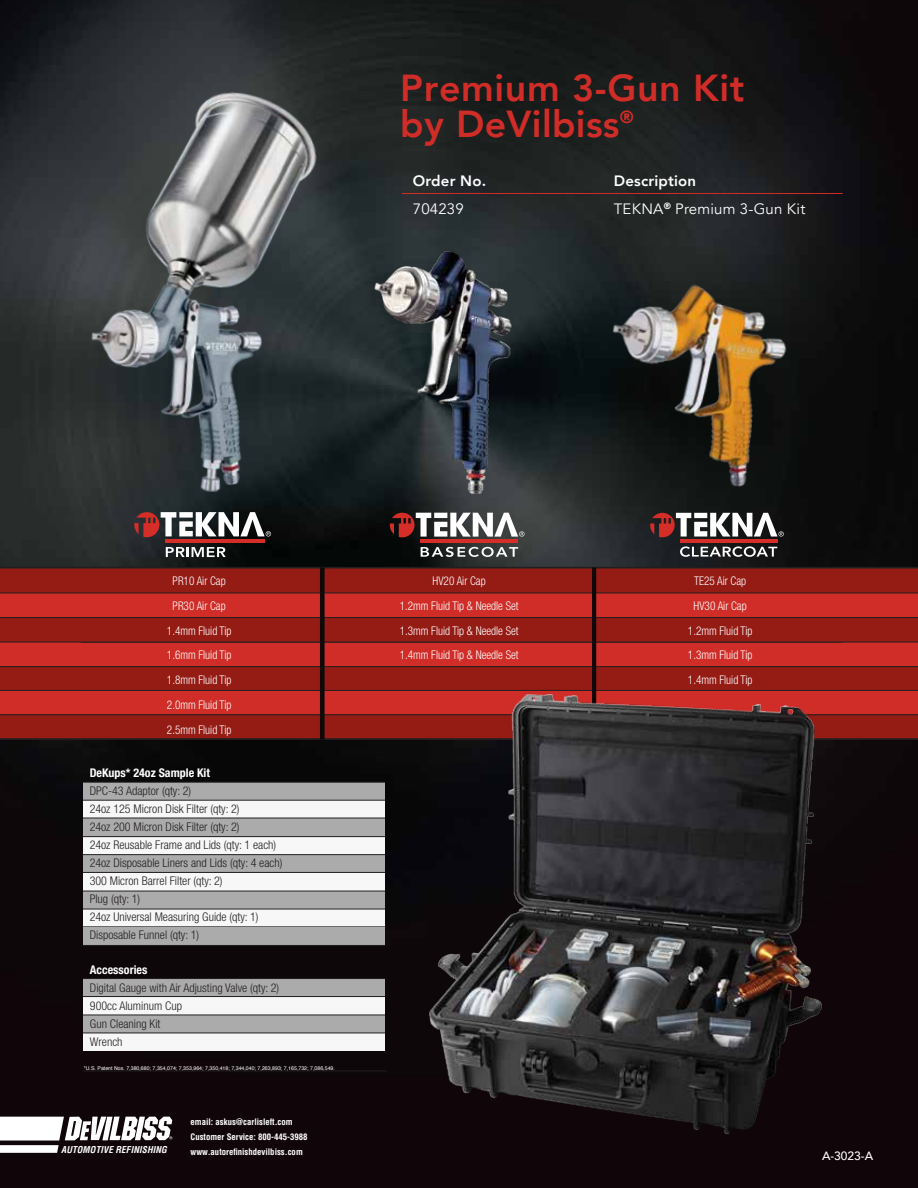
<style>
.page{position:relative;width:918px;height:1188px;background:#fff}
.page>*{position:absolute;margin:0;border:0;box-sizing:border-box;transform-origin:0 0}
.t1{font:800 37.5px/36.9px "Avenir";letter-spacing:.015em;color:#d02d28}
.t2{font:15px "Avenir";letter-spacing:.01em;color:#fff}
.t3{font:800 15px "Avenir";letter-spacing:.01em;color:#fff}
.t4{font:300 condensed 12px/18px "Helvetica Neue";color:#231f20}
.t5{font:300 condensed 12px/24.8px "Helvetica Neue";color:#fff;scale:.93 1}
.t6{font:700 condensed 12px "Helvetica Neue";color:#fff}
.t7{font:500 12px "Avenir";color:#fff}
.t8{font:italic 700 condensed 9.3px "Helvetica";letter-spacing:.01em;color:#fff}
.t9{font:700 condensed 8.7px/14.5px "Helvetica";color:#fff}
.t10{font:5.25px "Helvetica";color:#fff}
</style>
<div class="page">
<img style="left:0;top:0;width:918px;height:1188px">
<div style="left:0;top:568px;width:918px;height:170px;background:#d02d28"></div>
<svg style="left:0;top:1117px;width:172px;height:36px"></svg>
<hr style="left:83px;top:1071px;width:304px;height:1px;background:#231f20">
<hr style="left:165px;top:540px;width:100px;height:3px;background:#d52d27">
<svg style="left:134px;top:512px;width:137px;height:25px"></svg>
<svg style="left:166px;top:547px;width:60px;height:10px"></svg>
<img style="left:579px;top:260px;width:224px;height:256px">
<img style="left:68px;top:65px;width:263px;height:440px">
<img style="left:359px;top:227px;width:168px;height:286px">
<svg style="left:421px;top:547px;width:97px;height:10px"></svg>
<hr style="left:420px;top:540px;width:98px;height:3px;background:#d52d27">
<svg style="left:390px;top:513px;width:135px;height:24px"></svg>
<hr style="left:681px;top:540px;width:97px;height:3px;background:#d52d27">
<svg style="left:650px;top:513px;width:134px;height:24px"></svg>
<svg style="left:680px;top:546px;width:97px;height:11px"></svg>
<hr style="left:402px;top:193px;width:441px;height:1px;background:#d02d28">
<div style="left:0;top:618px;width:918px;height:24px;background:#951b15"></div>
<hr style="left:0;top:642px;width:918px;height:1px;background:#231f20">
<div style="left:0;top:666px;width:918px;height:24px;background:#951b15"></div>
<hr style="left:0;top:666px;width:918px;height:1px;background:#231f20">
<hr style="left:0;top:690px;width:918px;height:1px;background:#231f20">
<div style="left:0;top:714px;width:918px;height:25px;background:#951b15"></div>
<hr style="left:0;top:714px;width:918px;height:1px;background:#231f20">
<div style="left:0;top:569px;width:918px;height:24px;background:#951b15"></div>
<hr style="left:0;top:567px;width:918px;height:2px;background:#231f20">
<hr style="left:0;top:738px;width:918px;height:2px;background:#231f20">
<hr style="left:0;top:593px;width:918px;height:1px;background:#231f20">
<hr style="left:0;top:617px;width:918px;height:1px;background:#231f20">
<hr style="left:592px;top:568px;width:4px;height:171px;background:#0f0708">
<div style="left:320px;top:568px;width:5px;height:172px;background:#0f0708"></div>
<div style="left:83px;top:909px;width:301px;height:18px;background:#f7f7f7"></div>
<div style="left:83px;top:927px;width:301px;height:18px;background:#ababab"></div>
<hr style="left:83px;top:945px;width:301px;height:1px;background:#231f20">
<div style="left:83px;top:891px;width:301px;height:18px;background:#ababab"></div>
<hr style="left:83px;top:909px;width:301px;height:1px;background:#231f20">
<div style="left:83px;top:854px;width:301px;height:18px;background:#ababab"></div>
<hr style="left:83px;top:872px;width:301px;height:1px;background:#231f20">
<div style="left:83px;top:873px;width:301px;height:18px;background:#f7f7f7"></div>
<hr style="left:83px;top:891px;width:301px;height:1px;background:#231f20">
<div style="left:83px;top:837px;width:301px;height:18px;background:#f7f7f7"></div>
<hr style="left:83px;top:854px;width:301px;height:1px;background:#231f20">
<div style="left:83px;top:800px;width:301px;height:18px;background:#f7f7f7"></div>
<hr style="left:83px;top:818px;width:301px;height:1px;background:#231f20">
<div style="left:83px;top:1033px;width:301px;height:18px;background:#f7f7f7"></div>
<div style="left:83px;top:997px;width:301px;height:18px;background:#f7f7f7"></div>
<div style="left:83px;top:1015px;width:301px;height:18px;background:#ababab"></div>
<hr style="left:83px;top:1015px;width:301px;height:1px;background:#231f20">
<hr style="left:83px;top:1033px;width:301px;height:1px;background:#231f20">
<div style="left:83px;top:979px;width:301px;height:18px;background:#ababab"></div>
<hr style="left:83px;top:978px;width:301px;height:1px;background:#231f20">
<hr style="left:83px;top:996px;width:301px;height:1px;background:#231f20">
<div style="left:83px;top:819px;width:301px;height:18px;background:#ababab"></div>
<hr style="left:83px;top:836px;width:301px;height:1px;background:#231f20">
<div style="left:83px;top:782px;width:301px;height:18px;background:#ababab"></div>
<hr style="left:83px;top:782px;width:301px;height:1px;background:#231f20">
<hr style="left:83px;top:800px;width:301px;height:1px;background:#231f20">
<img style="left:416px;top:655px;width:443px;height:528px">
<h1 class="t1" style="left:400px;top:69px;width:346px">Premium 3-Gun Kit by DeVilbiss<sup>®</sup></h1>
<p class="t3" style="left:413px;top:169px;width:75px">Order No.</p>
<p class="t3" style="left:614px;top:169px;width:84px">Description</p>
<p class="t2" style="left:413px;top:200px;width:52px">704239</p>
<p class="t2" style="left:614px;top:200px;width:193px">TEKNA<sup>®</sup> Premium 3-Gun Kit</p>
<p class="t5" style="left:173px;top:568px;width:59px">PR10 Air Cap</p>
<p class="t5" style="left:433px;top:568px;width:59px">HV20 Air Cap</p>
<p class="t5" style="left:694px;top:568px;width:57px">TE25 Air Cap</p>
<p class="t5" style="left:173px;top:593px;width:59px">PR30 Air Cap</p>
<p class="t5" style="left:400px;top:593px;width:129px">1.2mm Fluid Tip &amp; Needle Set</p>
<p class="t5" style="left:694px;top:593px;width:59px">HV30 Air Cap</p>
<p class="t5" style="left:167px;top:618px;width:71px">1.4mm Fluid Tip</p>
<p class="t5" style="left:400px;top:618px;width:129px">1.3mm Fluid Tip &amp; Needle Set</p>
<p class="t5" style="left:688px;top:618px;width:71px">1.2mm Fluid Tip</p>
<p class="t5" style="left:167px;top:643px;width:71px">1.6mm Fluid Tip</p>
<p class="t5" style="left:400px;top:643px;width:129px">1.4mm Fluid Tip &amp; Needle Set</p>
<p class="t5" style="left:688px;top:643px;width:71px">1.3mm Fluid Tip</p>
<p class="t5" style="left:167px;top:667px;width:71px">1.8mm Fluid Tip</p>
<p class="t5" style="left:688px;top:667px;width:71px">1.4mm Fluid Tip</p>
<p class="t5" style="left:167px;top:692px;width:71px">2.0mm Fluid Tip<br>2.5mm Fluid Tip</p>
<p class="t6" style="left:90px;top:766px;width:122px">DeKups* 24oz Sample Kit</p>
<p class="t4" style="left:90px;top:782px;width:194px">DPC-43 Adaptor (qty: 2)<br>24oz 125 Micron Disk Filter (qty: 2)<br>24oz 200 Micron Disk Filter (qty: 2)<br>24oz Reusable Frame and Lids (qty: 1 each)<br>24oz Disposable Liners and Lids (qty: 4 each)<br>300 Micron Barrel Filter (qty: 2)<br>Plug (qty: 1)<br>24oz Universal Measuring Guide (qty: 1)<br>Disposable Funnel (qty: 1)</p>
<p class="t6" style="left:90px;top:962px;width:59px">Accessories</p>
<p class="t4" style="left:90px;top:978px;width:191px">Digital Gauge with Air Adjusting Valve (qty: 2)<br>900cc Aluminum Cup<br>Gun Cleaning Kit<br>Wrench</p>
<p class="t10" style="left:84px;top:1065px;width:253px">*U.S. Patent Nos. 7,380,680; 7,354,074; 7,353,964; 7,350,418; 7,344,040; 7,263,893; 7,165,732; 7,086,549.</p>
<p class="t8" style="left:61px;top:1144px;width:107px">AUTOMOTIVE REFINISHING</p>
<p class="t9" style="left:191px;top:1115px;width:119px">email: askus@carlisleft.com<br>Customer Service: 800-445-3988 www.autorefinishdevilbiss.com</p>
<p class="t7" style="left:822px;top:1145px;width:53px">A-3023-A</p>
</div>
